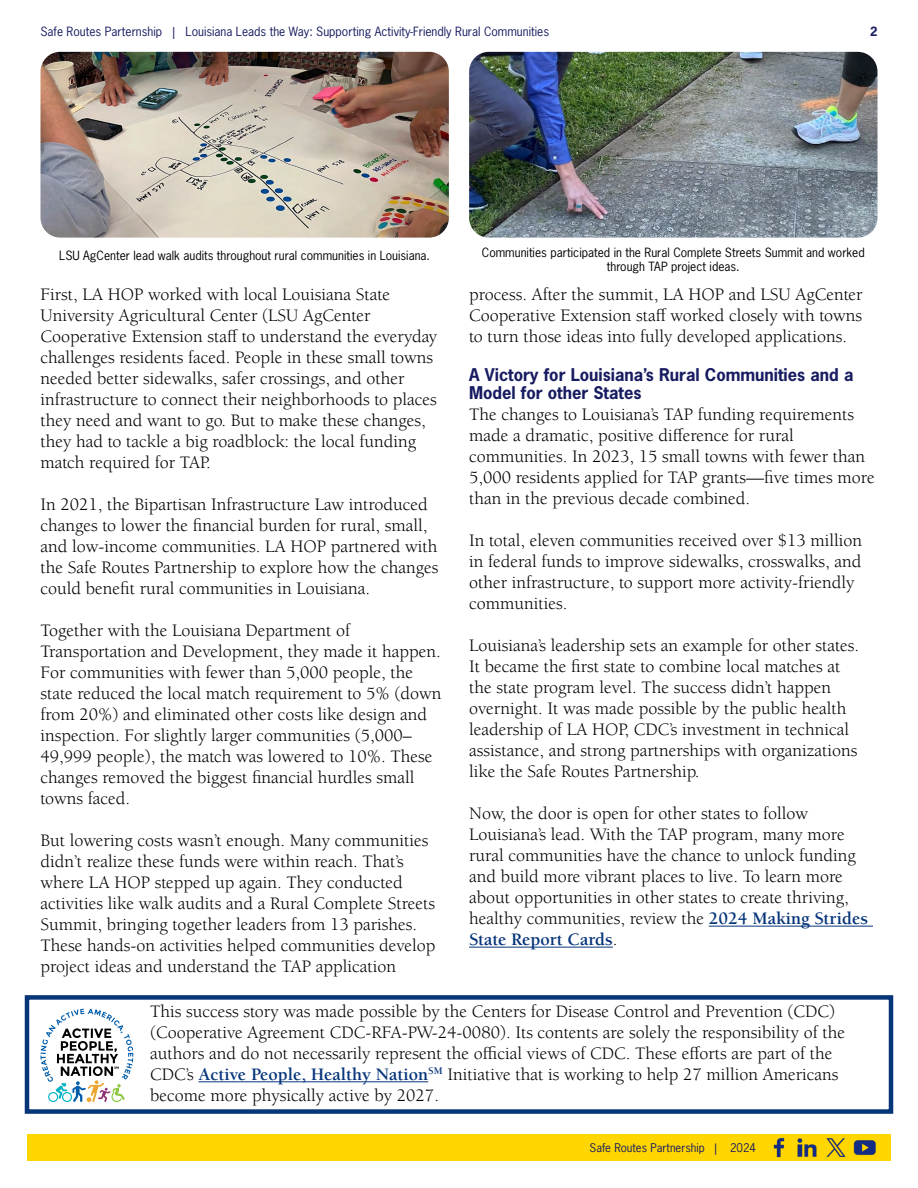
<style>
.page{position:relative;width:918px;height:1188px;background:#fff}
.page>*{position:absolute;margin:0;border:0;box-sizing:border-box;transform-origin:0 0}
.t1{font:18px/21px "Berkeley Pro";color:#000}
.t2{font:700 16.5px/18px "News Gothic Std";color:#171b60}
.t3{font:12px/13.5px "News Gothic Std";color:#000;text-align:center}
.t4{font:12px "News Gothic Std";color:#171b60}
.t5{font:700 12px "News Gothic Std";color:#171b60}
.t6{font:11.4px "News Gothic Std";color:#171b60}
.s1{font-weight:700;color:#06357a}
</style>
<div class="page">
<div style="left:25px;top:995px;width:868px;height:119px;border:4px solid #06357a"></div>
<hr style="left:709px;top:926px;width:164px;height:1px;background:#06357a">
<hr style="left:469px;top:947px;width:144px;height:1px;background:#06357a">
<svg style="left:40px;top:1009px;width:93px;height:93px"></svg>
<hr style="left:199px;top:1081px;width:229px;height:1px;background:#06357a">
<img style="left:40px;top:52px;width:409px;height:186px">
<img style="left:469px;top:52px;width:409px;height:186px">
<div style="left:27px;top:1134px;width:864px;height:27px;background:#ffd600"></div>
<img style="left:773px;top:1138px;width:103px;height:20px">
<p class="t4" style="left:40px;top:24px;width:510px">Safe Routes Parternship | Louisiana Leads the Way: Supporting Activity-Friendly Rural Communities</p>
<p class="t5" style="left:870px;top:24px;width:9px">2</p>
<p class="t3" style="left:59px;top:249px;width:372px">LSU AgCenter lead walk audits throughout rural communities in Louisiana.</p>
<p class="t3" style="left:482px;top:246px;width:384px">Communities participated in the Rural Complete Streets Summit and worked through TAP project ideas.</p>
<p class="t1" style="left:40px;top:284px;width:398px">First, LA HOP worked with local Louisiana State University Agricultural Center (LSU AgCenter Cooperative Extension staff to understand the everyday challenges residents faced. People in these small towns needed better sidewalks, safer crossings, and other infrastructure to connect their neighborhoods to places they need and want to go. But to make these changes, they had to tackle a big roadblock: the local funding match required for TAP.</p>
<p class="t1" style="left:40px;top:494px;width:400px">In 2021, the Bipartisan Infrastructure Law introduced changes to lower the financial burden for rural, small, and low-income communities. LA HOP partnered with the Safe Routes Partnership to explore how the changes could benefit rural communities in Louisiana.</p>
<p class="t1" style="left:40px;top:620px;width:402px">Together with the Louisiana Department of Transportation and Development, they made it happen.<br>For communities with fewer than 5,000 people, the state reduced the local match requirement to 5% (down from 20%) and eliminated other costs like design and inspection. For slightly larger communities (5,000– 49,999 people), the match was lowered to 10%. These changes removed the biggest financial hurdles small towns faced.</p>
<p class="t1" style="left:40px;top:830px;width:396px">But lowering costs wasn’t enough. Many communities didn’t realize these funds were within reach. That’s where LA HOP stepped up again. They conducted activities like walk audits and a Rural Complete Streets Summit, bringing together leaders from 13 parishes.<br>These hands-on activities helped communities develop project ideas and understand the TAP application</p>
<p class="t1" style="left:469px;top:284px;width:395px;text-align:justify">process. After the summit, LA HOP and LSU AgCenter Cooperative Extension staff worked closely with towns to turn those ideas into fully developed applications.</p>
<p class="t2" style="left:469px;top:366px;width:386px">A Victory for Louisiana’s Rural Communities and a<br>Model for other States</p>
<p class="t1" style="left:469px;top:404px;width:407px">The changes to Louisiana’s TAP funding requirements made a dramatic, positive difference for rural communities. In 2023, 15 small towns with fewer than 5,000 residents applied for TAP grants—five times more than in the previous decade combined.</p>
<p class="t1" style="left:469px;top:530px;width:395px">In total, eleven communities received over $13 million in federal funds to improve sidewalks, crosswalks, and other infrastructure, to support more activity-friendly communities.</p>
<p class="t1" style="left:469px;top:635px;width:391px">Louisiana’s leadership sets an example for other states.<br>It became the first state to combine local matches at the state program level. The success didn’t happen overnight. It was made possible by the public health leadership of LA HOP, CDC’s investment in technical assistance, and strong partnerships with organizations like the Safe Routes Partnership.</p>
<p class="t1" style="left:469px;top:803px;width:401px">Now, the door is open for other states to follow Louisiana’s lead. With the TAP program, many more rural communities have the chance to unlock funding and build more vibrant places to live. To learn more about opportunities in other states to create thriving, healthy communities, review the <span class="s1">2024 Making Strides State Report Cards</span>.</p>
<p class="t1" style="left:150px;top:1001px;width:697px">This success story was made possible by the Centers for Disease Control and Prevention (CDC) (Cooperative Agreement CDC-RFA-PW-24-0080). Its contents are solely the responsibility of the authors and do not necessarily represent the official views of CDC. These efforts are part of the CDC’s <span class="s1">Active People, Healthy Nation</span><sup>SM</sup> Initiative that is working to help 27 million Americans become more physically active by 2027.</p>
<p class="t6" style="left:590px;top:1140px;width:168px">Safe Routes Partnership | 2024</p>
</div>
